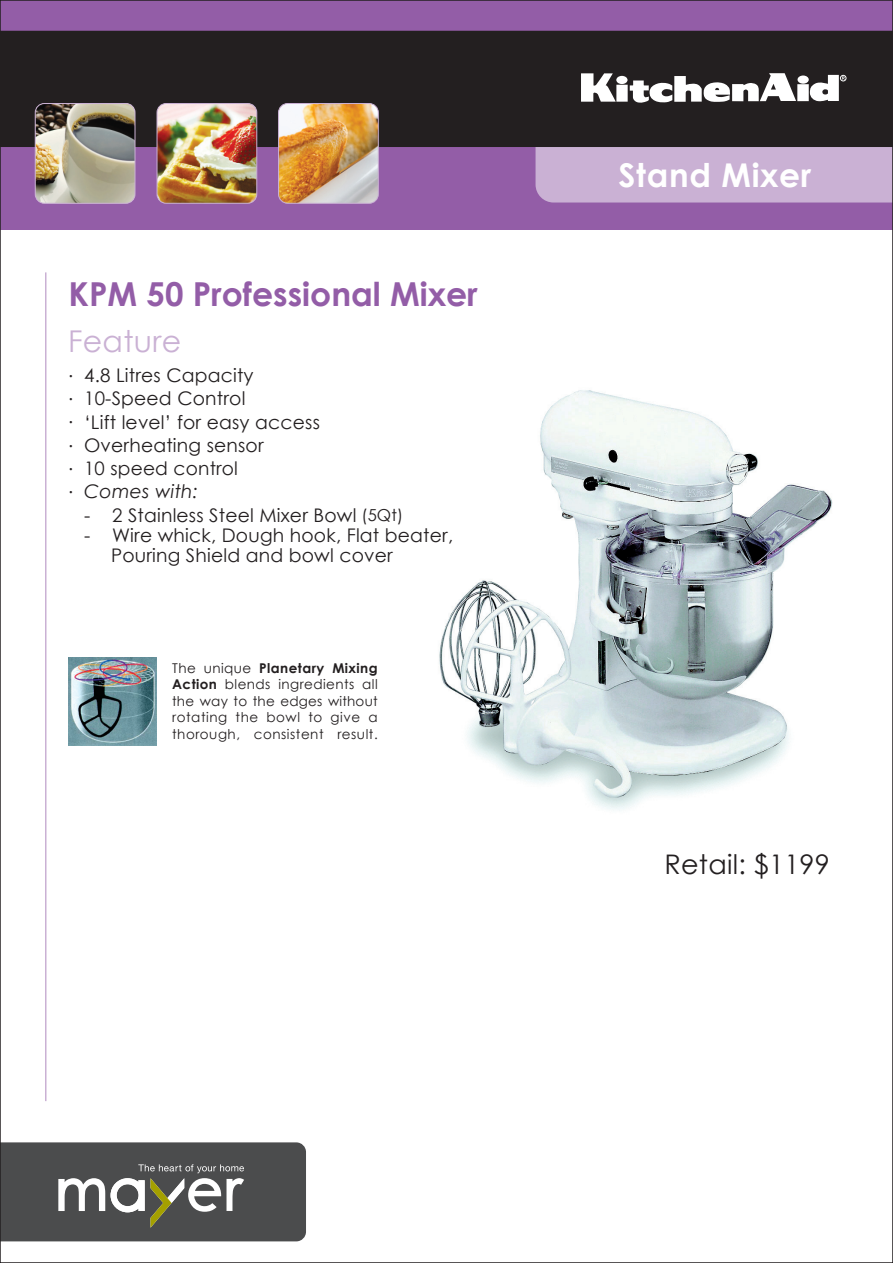
<style>
.page{position:relative;width:893px;height:1263px;background:#fff}
.page>*{position:absolute;margin:0;border:0;box-sizing:border-box;transform-origin:0 0}
.t1{font:700 33px "Century Gothic";color:#935da7}
.t2{font:700 32.7px "Century Gothic";letter-spacing:.02em;color:#fff}
.t3{font:30px "Century Gothic";letter-spacing:.01em;color:#cab1d4}
.t4{font:27px "Century Gothic";letter-spacing:.01em;color:#231f20}
.t5{font:18.75px/23.2px "Century Gothic";letter-spacing:.01em;color:#231f20}
.t6{font:italic 18.75px "Century Gothic";letter-spacing:.01em;color:#231f20}
.t7{font:18.6px "Century Gothic";letter-spacing:.01em;color:#231f20}
.t8{font:13.5px/16.5px "Century Gothic";letter-spacing:.04em;color:#231f20;text-align:justify}
.s1{font-size:16.5px}
.s2{font-weight:700}
</style>
<div class="page">
<div style="left:0;top:0;width:893px;height:230px;background:#935da7"></div>
<div style="left:536px;top:147px;width:354px;height:56px;background:#cab1d4"></div>
<div style="left:3px;top:31px;width:887px;height:116px;background:#231f20"></div>
<svg style="left:0;top:1142px;width:306px;height:99px;background:#5c5d5c"></svg>
<img style="left:35px;top:104px;width:100px;height:99px">
<div style="left:35px;top:103px;width:100px;height:100px;border:1px solid #cab1d4;border-radius:9px"></div>
<img style="left:157px;top:104px;width:100px;height:99px">
<div style="left:157px;top:103px;width:100px;height:100px;border:1px solid #cab1d4;border-radius:9px"></div>
<img style="left:279px;top:104px;width:99px;height:99px">
<div style="left:278px;top:103px;width:100px;height:100px;border:1px solid #cab1d4;border-radius:9px"></div>
<hr style="left:45px;top:272px;width:2px;height:829px;background:#cab1d4">
<img style="left:439px;top:390px;width:394px;height:421px">
<img style="left:68px;top:657px;width:88px;height:88px">
<div style="left:797px;top:76px;width:12px;height:8px;background:#fff;border-radius:50%"></div>
<svg style="left:581px;top:73px;width:35px;height:29px"></svg>
<div style="left:616px;top:85px;width:12px;height:17px;background:#fff"></div>
<div style="left:616px;top:76px;width:11px;height:8px;background:#fff;border-radius:50%"></div>
<svg style="left:630px;top:73px;width:166px;height:30px;background:#929091"></svg>
<div style="left:797px;top:84px;width:12px;height:17px;background:#fff"></div>
<svg style="left:810px;top:75px;width:36px;height:27px"></svg>
<h1 class="t1" style="left:69px;top:268px;width:411px">KPM 50 Professional Mixer</h1>
<h3 class="t3" style="left:68px;top:320px;width:115px">Feature</h3>
<p class="t5" style="left:68px;top:363px;width:254px">. 4.8 Litres Capacity<br>. 10-Speed Control<br>. ‘Lift level’ for easy access . Overheating sensor</p>
<p class="t7" style="left:68px;top:455px;width:172px"><sup>.</sup> 10 speed control</p>
<p class="t6" style="left:68px;top:478px;width:132px"><sup>.</sup> Comes with:</p>
<p class="t5" style="left:84px;top:503px;width:321px">- 2 Stainless Steel Mixer Bowl <span class="s1">(5Qt)</span></p>
<p class="t5" style="left:111px;top:525px;width:344px;line-height:20.2px;text-indent:-27px">- Wire whick, Dough hook, Flat beater,<br>Pouring Shield and bowl cover</p>
<p class="t8" style="left:172px;top:659px;width:207px">The unique <span class="s2">Planetary Mixing Action</span> blends ingredients all the way to the edges without rotating the bowl to give a thorough, consistent result.</p>
<h2 class="t2" style="left:619px;top:150px;width:194px">Stand Mixer</h2>
<h3 class="t4" style="left:664px;top:846px;width:167px">Retail: $1199</h3>
</div>
